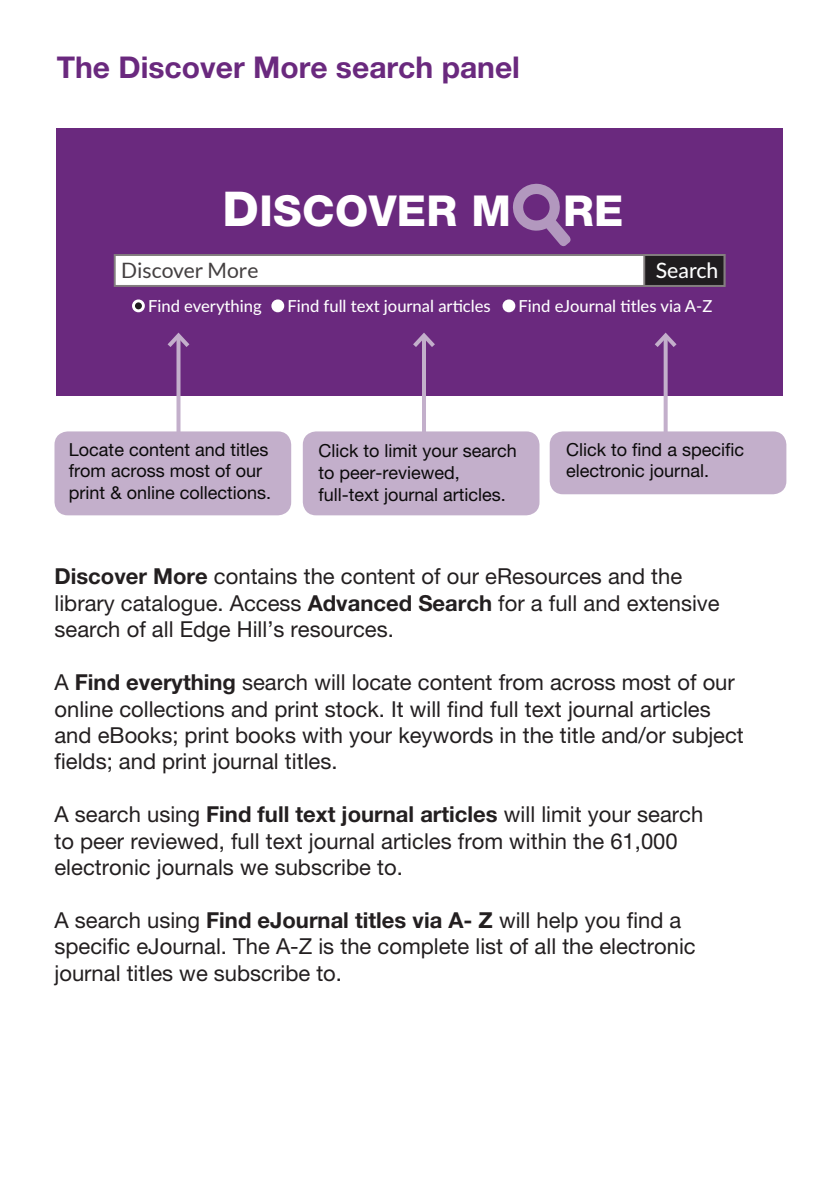
<style>
.page{position:relative;width:840px;height:1191px;background:#fff}
.page>*{position:absolute;margin:0;border:0;box-sizing:border-box;transform-origin:0 0}
.t1{font:800 42.6px "Helvetica Neue LT Pro";letter-spacing:.01em;color:#fff}
.t2{font:700 30px "Helvetica Neue LT Pro";color:#6a297e}
.t3{font:22px/26.4px "Helvetica Neue LT Pro";color:#231f20}
.t4{font:21.2px "Lato";color:#444041}
.t5{font:500 21.2px "Lato";color:#fff}
.t6{font:18px/21.6px "Helvetica Neue LT Pro";color:#0b0a0a}
.t7{font:500 16.6px "Lato";color:#fff}
.s1{font-size:48px}
.s2{font-weight:700}
</style>
<div class="page">
<div style="left:57px;top:128px;width:725px;height:267px;background:#6a297e"></div>
<svg style="left:513px;top:183px;width:57px;height:63px"></svg>
<div style="left:115px;top:255px;width:609px;height:31px;background:#fff"></div>
<div style="left:114px;top:254px;width:611px;height:33px;border:2px solid #837e7f"></div>
<div style="left:644px;top:255px;width:80px;height:31px;background:#201d1f"></div>
<div style="left:643px;top:254px;width:82px;height:33px;border:2px solid #837e7f"></div>
<div style="left:133px;top:301px;width:10px;height:10px;background:#201d1f;border-radius:50%"></div>
<div style="left:132px;top:299px;width:13px;height:13px;border:3px solid #fff;border-radius:50%"></div>
<div style="left:273px;top:301px;width:9px;height:10px;background:#fff;border-radius:50%"></div>
<div style="left:271px;top:299px;width:13px;height:13px;border:3px solid #fff;border-radius:50%"></div>
<div style="left:503px;top:301px;width:10px;height:10px;background:#fff;border-radius:50%"></div>
<div style="left:502px;top:299px;width:13px;height:13px;border:3px solid #fff;border-radius:50%"></div>
<svg style="left:176px;top:351px;width:4px;height:80px"></svg>
<svg style="left:167px;top:332px;width:23px;height:19px"></svg>
<svg style="left:663px;top:351px;width:4px;height:80px"></svg>
<svg style="left:655px;top:332px;width:22px;height:19px"></svg>
<hr style="left:422px;top:335px;width:4px;height:150px;background:#c3afcb">
<svg style="left:413px;top:333px;width:22px;height:14px"></svg>
<div style="left:304px;top:433px;width:233px;height:80px;background:#c3afcb;border-radius:11px"></div>
<div style="left:302px;top:431px;width:237px;height:84px;border:4px solid #c3afcb;border-radius:11px"></div>
<div style="left:551px;top:433px;width:233px;height:59px;background:#c3afcb;border-radius:11px"></div>
<div style="left:549px;top:431px;width:237px;height:63px;border:4px solid #c3afcb;border-radius:11px"></div>
<div style="left:56px;top:433px;width:233px;height:80px;background:#c3afcb;border-radius:11px"></div>
<div style="left:54px;top:431px;width:237px;height:84px;border:4px solid #c3afcb;border-radius:11px"></div>
<h2 class="t2" style="left:57px;top:49px;width:464px">The Discover More search panel</h2>
<h1 class="t1" style="left:222px;top:185px;width:402px"><span class="s1">D</span>ISCOVER M RE</h1>
<p class="t4" style="left:121px;top:258px;width:139px">Discover More</p>
<p class="t5" style="left:655px;top:255px;width:64px">Search</p>
<p class="t7" style="left:148px;top:294px;width:115px">Find everything</p>
<p class="t7" style="left:287px;top:294px;width:205px">Find full text journal articles</p>
<p class="t7" style="left:518px;top:294px;width:195px">Find eJournal titles via A-Z</p>
<p class="t6" style="left:69px;top:438px;width:204px">Locate content and titles from across most of our print &amp; online collections.</p>
<p class="t6" style="left:318px;top:440px;width:200px">Click to limit your search to peer-reviewed, full-text journal articles.</p>
<p class="t6" style="left:566px;top:438px;width:179px">Click to find a specific electronic journal.</p>
<p class="t3" style="left:54px;top:563px;width:666px"><span class="s2">Discover More</span> contains the content of our eResources and the library catalogue. Access <span class="s2">Advanced Search</span> for a full and extensive search of all Edge Hill’s resources.</p>
<p class="t3" style="left:54px;top:669px;width:690px">A <span class="s2">Find everything</span> search will locate content from across most of our online collections and print stock. It will find full text journal articles and eBooks; print books with your keywords in the title and/or subject fields; and print journal titles.</p>
<p class="t3" style="left:54px;top:801px;width:650px">A search using <span class="s2">Find full text journal articles</span> will limit your search to peer reviewed, full text journal articles from within the 61,000 electronic journals we subscribe to.</p>
<p class="t3" style="left:54px;top:906px;width:642px">A search using <span class="s2">Find eJournal titles via A- Z</span> will help you find a specific eJournal. The A-Z is the complete list of all the electronic journal titles we subscribe to.</p>
</div>
